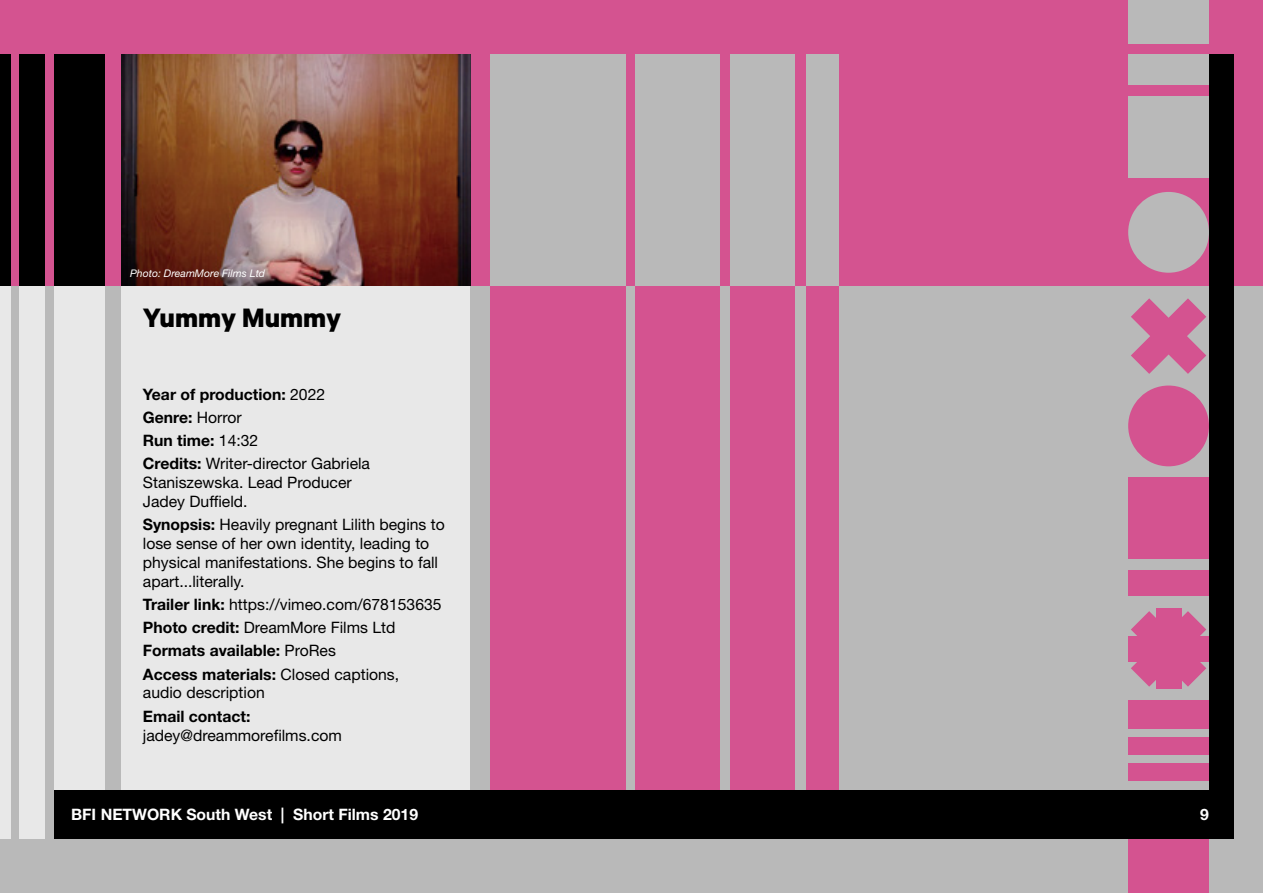
<style>
.page{position:relative;width:1263px;height:893px;background:#b9b9b9}
.page>*{position:absolute;margin:0;border:0;box-sizing:border-box;transform-origin:0 0}
.t1{font:700 30px "Calibre";color:#000}
.t2{font:15.75px/18.9px "Helvetica Neue LT Std";color:#000}
.t3{font:700 15.75px/23.1px "Helvetica Neue LT Std";color:#000}
.t4{font:700 15.75px "Helvetica Neue LT Std";color:#fff}
.t5{font:italic 10.5px "Helvetica Neue LT Std";color:#fff}
.s1{font-weight:400}
.s2{font-weight:700}
</style>
<div class="page">
<div style="left:0;top:0;width:1263px;height:286px;background:#d45390"></div>
<div style="left:54px;top:286px;width:50px;height:553px;background:#e8e8e8"></div>
<div style="left:54px;top:54px;width:50px;height:231px;background:#000"></div>
<div style="left:19px;top:286px;width:26px;height:553px;background:#e8e8e8"></div>
<div style="left:19px;top:54px;width:26px;height:231px;background:#000"></div>
<div style="left:0;top:286px;width:11px;height:553px;background:#e8e8e8"></div>
<div style="left:0;top:54px;width:11px;height:231px;background:#000"></div>
<div style="left:122px;top:286px;width:348px;height:553px;background:#e8e8e8"></div>
<div style="left:806px;top:286px;width:32px;height:505px;background:#d45390"></div>
<div style="left:806px;top:54px;width:32px;height:232px;background:#b9b9b9"></div>
<div style="left:490px;top:286px;width:136px;height:505px;background:#d45390"></div>
<div style="left:636px;top:286px;width:84px;height:505px;background:#d45390"></div>
<div style="left:731px;top:286px;width:64px;height:505px;background:#d45390"></div>
<div style="left:490px;top:54px;width:136px;height:232px;background:#b9b9b9"></div>
<div style="left:636px;top:54px;width:84px;height:232px;background:#b9b9b9"></div>
<div style="left:731px;top:54px;width:64px;height:232px;background:#b9b9b9"></div>
<div style="left:1128px;top:700px;width:81px;height:28px;background:#d45390"></div>
<div style="left:1128px;top:737px;width:81px;height:17px;background:#d45390"></div>
<div style="left:1128px;top:764px;width:81px;height:17px;background:#d45390"></div>
<div style="left:1128px;top:839px;width:81px;height:54px;background:#d45390"></div>
<div style="left:1128px;top:477px;width:81px;height:81px;background:#d45390"></div>
<div style="left:1128px;top:96px;width:81px;height:82px;background:#b9b9b9"></div>
<div style="left:1128px;top:0;width:81px;height:44px;background:#b9b9b9"></div>
<div style="left:1128px;top:54px;width:81px;height:31px;background:#b9b9b9"></div>
<div style="left:1128px;top:570px;width:81px;height:26px;background:#d45390"></div>
<div style="left:1128px;top:386px;width:81px;height:80px;background:#d45390;border-radius:50%"></div>
<div style="left:1128px;top:192px;width:81px;height:81px;background:#b9b9b9;border-radius:50%"></div>
<svg style="left:1131px;top:298px;width:75px;height:76px"></svg>
<div style="left:1128px;top:636px;width:81px;height:26px;background:#d45390"></div>
<div style="left:1155px;top:608px;width:26px;height:81px;background:#d45390"></div>
<svg style="left:1131px;top:611px;width:75px;height:76px"></svg>
<div style="left:54px;top:791px;width:1155px;height:48px;background:#000"></div>
<div style="left:1209px;top:54px;width:24px;height:785px;background:#000"></div>
<img style="left:122px;top:54px;width:348px;height:232px">
<p class="t5" style="left:130px;top:267px;width:137px">Photo: DreamMore Films Ltd</p>
<h1 class="t1" style="left:143px;top:299px;width:200px">Yummy Mummy</h1>
<p class="t3" style="left:143px;top:382px;width:229px">Year of production: <span class="s1">2022<br></span>Genre: <span class="s1">Horror<br></span>Run time: <span class="s1">14:32<br></span>Credits: <span class="s1">Writer-director Gabriela</span></p>
<p class="t2" style="left:143px;top:473px;width:210px">Staniszewska. Lead Producer<br>Jadey Duffield.</p>
<p class="t2" style="left:143px;top:515px;width:303px"><span class="s2">Synopsis:</span> Heavily pregnant Lilith begins to lose sense of her own identity, leading to physical manifestations. She begins to fall apart...literally.</p>
<p class="t2" style="left:143px;top:593px;width:300px;line-height:23.1px"><span class="s2">Trailer link:</span> https://vimeo.com/678153635<br><span class="s2">Photo credit:</span> DreamMore Films Ltd <span class="s2">Formats available:</span> ProRes<br><span class="s2">Access materials:</span> Closed captions,</p>
<p class="t2" style="left:143px;top:683px;width:123px">audio description</p>
<p class="t3" style="left:143px;top:704px;width:109px">Email contact:</p>
<p class="t2" style="left:143px;top:725px;width:201px">jadey@dreammorefilms.com</p>
<p class="t4" style="left:71px;top:805px;width:348px">BFI NETWORK South West | Short Films 2019</p>
<p class="t4" style="left:1200px;top:805px;width:10px">9</p>
</div>
